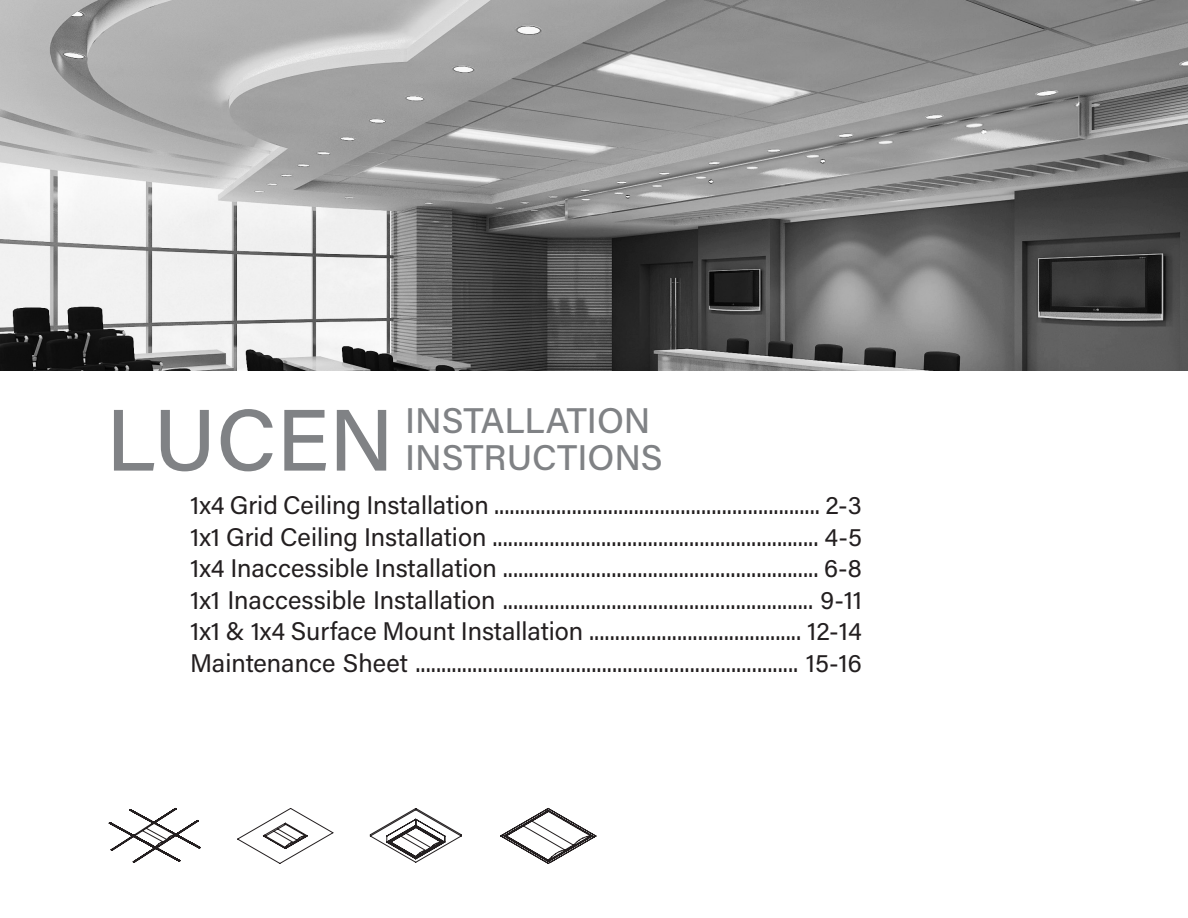
<style>
.page{position:relative;width:1188px;height:918px;background:#fff}
.page>*{position:absolute;margin:0;border:0;box-sizing:border-box;transform-origin:0 0}
.t1{font:500 87.3px "Acumin Pro";color:#808285}
.t2{font:500 35.7px "Acumin Pro";color:#808285}
.t3{font:25.5px "Acumin Pro";color:#231f20}
</style>
<div class="page">
<img style="left:0;top:0;width:1188px;height:370px">
<svg style="left:237px;top:808px;width:97px;height:56px"></svg>
<svg style="left:109px;top:808px;width:92px;height:55px"></svg>
<svg style="left:500px;top:808px;width:97px;height:56px"></svg>
<svg style="left:370px;top:808px;width:92px;height:55px"></svg>
<p class="t1" style="left:106px;top:379px;width:290px">LUCEN</p>
<p class="t2" style="left:405px;top:395px;width:247px">INSTALLATION</p>
<p class="t2" style="left:405px;top:433px;width:259px">INSTRUCTIONS</p>
<p class="t3" style="left:190px;top:488px;width:673px">1x4 Grid Ceiling Installation ............................................................... 2-3</p>
<p class="t3" style="left:190px;top:519px;width:673px">1x1 Grid Ceiling Installation ............................................................... 4-5</p>
<p class="t3" style="left:190px;top:551px;width:673px">1x4 Inaccessible Installation ............................................................. 6-8</p>
<p class="t3" style="left:190px;top:582px;width:673px">1x1 Inaccessible Installation ............................................................ 9-11</p>
<p class="t3" style="left:190px;top:614px;width:673px">1x1 &amp; 1x4 Surface Mount Installation ......................................... 12-14</p>
<p class="t3" style="left:190px;top:645px;width:673px">Maintenance Sheet .......................................................................... 15-16</p>
</div>
